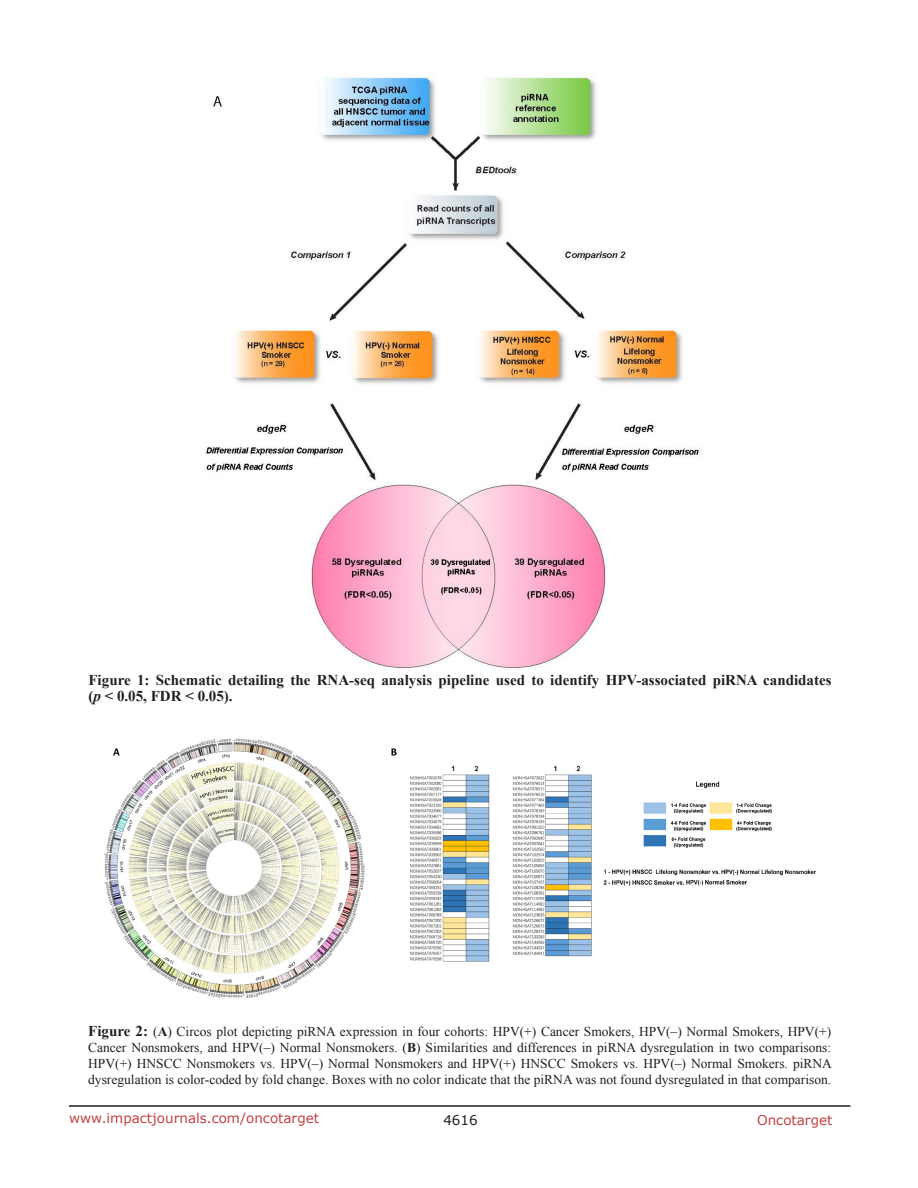
<style>
.page{position:relative;width:918px;height:1188px;background:#fff}
.page>*{position:absolute;margin:0;border:0;box-sizing:border-box;transform-origin:0 0}
.Figuretrx{font:700 15px/16.2px "Times New Roman";color:#231f20}
.Figuretrx-2{font:13.5px/16.2px "Times New Roman";color:#231f20;text-align:justify}
.t1{font:13.5px "Verdana";color:#c24141}
.t2{font:13.5px "Verdana";color:#231f20}
.s1{font-style:italic}
.s2{font-weight:700;font-size:15px}
.s3{font-weight:700}
</style>
<div class="page">
<hr style="left:69px;top:1105px;width:781px;height:2px;background:#231f20">
<img style="left:205px;top:75px;width:494px;height:594px">
<img style="left:104px;top:739px;width:711px;height:259px">
<p class="Figuretrx" style="left:88px;top:671px;width:745px">Figure 1: Schematic detailing the RNA-seq analysis pipeline used to identify HPV-associated piRNA candidates (<span class="s1">p</span> &lt; 0.05, FDR &lt; 0.05).</p>
<p class="Figuretrx-2" style="left:88px;top:1023px;width:745px"><span class="s2">Figure 2:</span> (<span class="s3">A</span>) Circos plot depicting piRNA expression in four cohorts: HPV(+) Cancer Smokers, HPV(–) Normal Smokers, HPV(+)<br>Cancer Nonsmokers, and HPV(–) Normal Nonsmokers. (<span class="s3">B</span>) Similarities and differences in piRNA dysregulation in two comparisons:<br>HPV(+) HNSCC Nonsmokers vs. HPV(–) Normal Nonsmokers and HPV(+) HNSCC Smokers vs. HPV(–) Normal Smokers. piRNA dysregulation is color-coded by fold change. Boxes with no color indicate that the piRNA was not found dysregulated in that comparison.</p>
<p class="t1" style="left:69px;top:1109px;width:252px">www.impactjournals.com/oncotarget</p>
<p class="t2" style="left:443px;top:1111px;width:36px">4616</p>
<p class="t1" style="left:757px;top:1111px;width:77px">Oncotarget</p>
</div>
